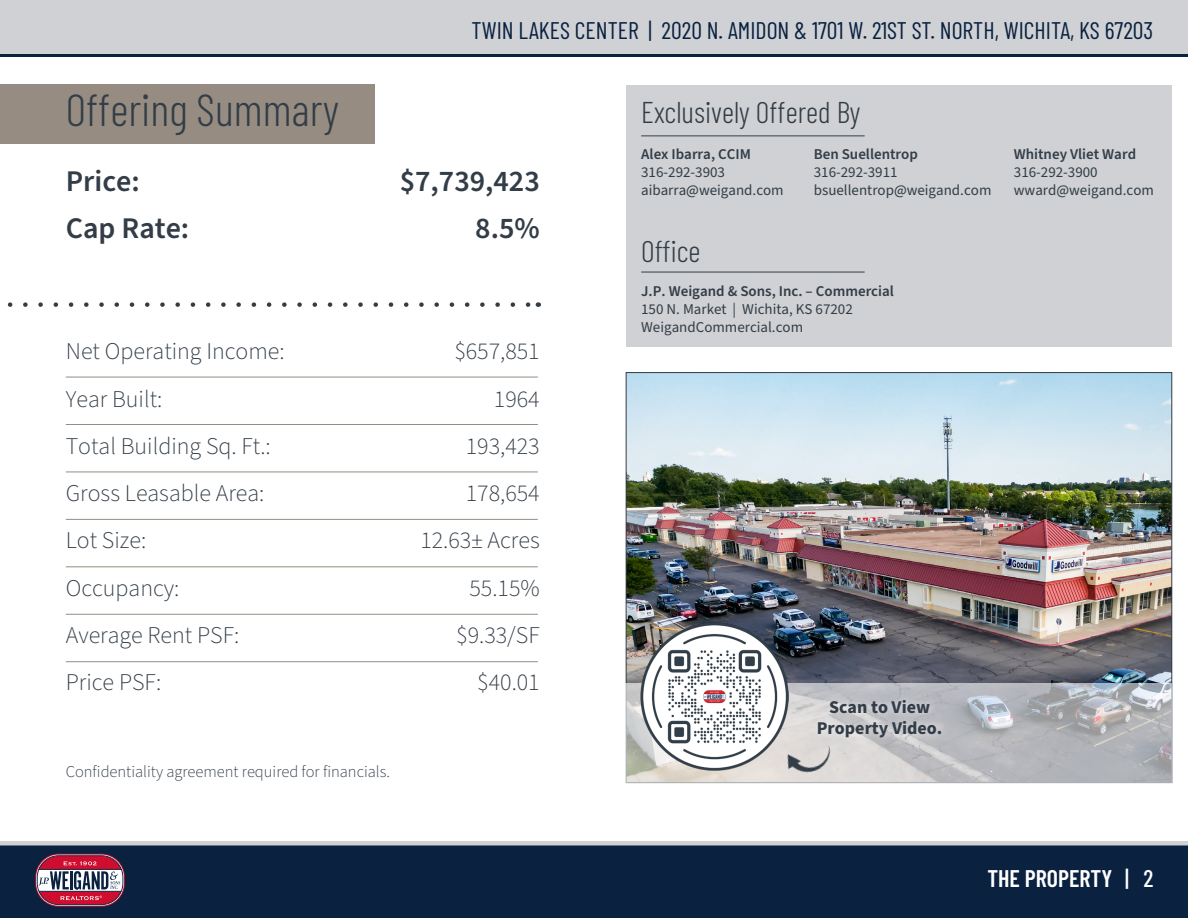
<style>
.page{position:relative;width:1188px;height:918px;background:#fff}
.page>*{position:absolute;margin:0;border:0;box-sizing:border-box;transform-origin:0 0}
.t1{font:300 45px "Barlow Condensed";color:#333d47}
.Offering___Financial_Summary_Text{font:600 30px "Source Sans Pro";color:#333d47}
.t2{font:300 30px "Barlow Condensed";color:#333d47}
.Offering___Financial_Summary_Text-2{font:300 24px "Source Sans Pro";color:#333d47}
.t3{font:24px "Barlow Condensed";color:#0a2140}
.t4{font:600 24px "Barlow Condensed";color:#fff}
.t5{font:500 24px "Barlow Condensed";color:#fff}
.Offering___Financial_Summary_Text-3{font:700 18px "Source Sans Pro";color:#333d47}
.t6{font:300 16.5px "Source Sans Pro";color:#333d47}
.Offering___Financial_Summary_Text-4{font:15px "Source Sans Pro";color:#333d47}
.Offering___Financial_Summary_Text-5{font:600 15px "Source Sans Pro";color:#333d47}
</style>
<div class="page">
<div style="left:160px;top:842px;width:1028px;height:76px;background:#0a2140"></div>
<div style="left:0;top:0;width:1188px;height:54px;background:#cfd1d4"></div>
<div style="left:0;top:842px;width:160px;height:76px;background:#0a2140"></div>
<svg style="left:35px;top:854px;width:90px;height:53px"></svg>
<svg style="left:37px;top:855px;width:86px;height:50px"></svg>
<hr style="left:0;top:841px;width:1188px;height:4px;background:#cfd1d4">
<hr style="left:0;top:54px;width:1188px;height:3px;background:#0a2140">
<div style="left:626px;top:86px;width:546px;height:261px;background:#cfd1d4"></div>
<div style="left:0;top:84px;width:375px;height:59px;background:#968c82"></div>
<hr style="left:641px;top:136px;width:224px;height:1px;background:#333d47">
<hr style="left:641px;top:272px;width:224px;height:1px;background:#333d47">
<svg style="left:7px;top:302px;width:523px;height:5px"></svg>
<img style="left:628px;top:374px;width:542px;height:309px">
<svg style="left:626px;top:683px;width:546px;height:100px;background:#bcbcbf"></svg>
<div style="left:809px;top:691px;width:141px;height:56px;background:#fff;opacity:.75"></div>
<img style="left:641px;top:622px;width:148px;height:148px">
<img style="left:781px;top:741px;width:54px;height:38px">
<hr style="left:66px;top:377px;width:472px;height:1px;background:#968c82">
<hr style="left:66px;top:424px;width:472px;height:1px;background:#968c82">
<hr style="left:66px;top:472px;width:472px;height:1px;background:#968c82">
<hr style="left:66px;top:519px;width:472px;height:1px;background:#968c82">
<hr style="left:66px;top:566px;width:472px;height:1px;background:#968c82">
<hr style="left:66px;top:614px;width:472px;height:1px;background:#968c82">
<hr style="left:66px;top:661px;width:472px;height:1px;background:#968c82">
<p class="t3" style="left:472px;top:13px;width:683px">TWIN LAKES CENTER | 2020 N. AMIDON &amp; 1701 W. 21ST ST. NORTH, WICHITA, KS 67203</p>
<p class="t1" style="left:66px;top:78px;width:275px">Offering Summary</p>
<p class="t2" style="left:641px;top:91px;width:221px">Exclusively Offered By</p>
<p class="Offering___Financial_Summary_Text-5" style="left:641px;top:144px;width:111px">Alex Ibarra, CCIM</p>
<p class="Offering___Financial_Summary_Text-4" style="left:641px;top:162px;width:85px">316-292-3903</p>
<p class="Offering___Financial_Summary_Text-4" style="left:641px;top:180px;width:144px">aibarra@weigand.com</p>
<p class="Offering___Financial_Summary_Text-5" style="left:814px;top:144px;width:106px">Ben Suellentrop</p>
<p class="Offering___Financial_Summary_Text-4" style="left:814px;top:162px;width:85px">316-292-3911</p>
<p class="Offering___Financial_Summary_Text-4" style="left:814px;top:180px;width:179px">bsuellentrop@weigand.com</p>
<p class="Offering___Financial_Summary_Text" style="left:66px;top:161px;width:76px">Price:</p>
<p class="Offering___Financial_Summary_Text" style="left:400px;top:161px;width:142px">$7,739,423</p>
<p class="Offering___Financial_Summary_Text" style="left:66px;top:208px;width:125px">Cap Rate:</p>
<p class="Offering___Financial_Summary_Text" style="left:475px;top:208px;width:66px">8.5%</p>
<p class="t2" style="left:641px;top:230px;width:61px">Office</p>
<p class="Offering___Financial_Summary_Text-2" style="left:66px;top:335px;width:220px">Net Operating Income:</p>
<p class="Offering___Financial_Summary_Text-2" style="left:454px;top:335px;width:87px">$657,851</p>
<p class="Offering___Financial_Summary_Text-2" style="left:66px;top:383px;width:98px">Year Built:</p>
<p class="Offering___Financial_Summary_Text-2" style="left:494px;top:383px;width:47px">1964</p>
<p class="Offering___Financial_Summary_Text-2" style="left:66px;top:430px;width:207px">Total Building Sq. Ft.:</p>
<p class="Offering___Financial_Summary_Text-2" style="left:466px;top:430px;width:75px">193,423</p>
<p class="Offering___Financial_Summary_Text-2" style="left:66px;top:477px;width:200px">Gross Leasable Area:</p>
<p class="Offering___Financial_Summary_Text-2" style="left:466px;top:477px;width:75px">178,654</p>
<p class="Offering___Financial_Summary_Text-2" style="left:66px;top:524px;width:82px">Lot Size:</p>
<p class="Offering___Financial_Summary_Text-2" style="left:420px;top:524px;width:121px">12.63± Acres</p>
<p class="Offering___Financial_Summary_Text-2" style="left:66px;top:572px;width:115px">Occupancy:</p>
<p class="Offering___Financial_Summary_Text-2" style="left:469px;top:572px;width:72px">55.15%</p>
<p class="Offering___Financial_Summary_Text-2" style="left:66px;top:619px;width:175px">Average Rent PSF:</p>
<p class="Offering___Financial_Summary_Text-2" style="left:456px;top:619px;width:85px">$9.33/SF</p>
<p class="Offering___Financial_Summary_Text-2" style="left:66px;top:666px;width:97px">Price PSF:</p>
<p class="Offering___Financial_Summary_Text-2" style="left:477px;top:666px;width:64px">$40.01</p>
<p class="t6" style="left:66px;top:761px;width:326px">Confidentiality agreement required for financials.</p>
<p class="Offering___Financial_Summary_Text-5" style="left:641px;top:281px;width:254px">J.P. Weigand &amp; Sons, Inc. – Commercial</p>
<p class="Offering___Financial_Summary_Text-4" style="left:641px;top:299px;width:213px">150 N. Market | Wichita, KS 67202</p>
<p class="Offering___Financial_Summary_Text-4" style="left:641px;top:317px;width:163px">WeigandCommercial.com</p>
<p class="Offering___Financial_Summary_Text-3" style="left:829px;top:695px;width:103px">Scan to View</p>
<p class="Offering___Financial_Summary_Text-3" style="left:817px;top:716px;width:127px">Property Video.</p>
<p class="Offering___Financial_Summary_Text-5" style="left:1014px;top:144px;width:124px">Whitney Vliet Ward</p>
<p class="Offering___Financial_Summary_Text-4" style="left:1014px;top:162px;width:85px">316-292-3900</p>
<p class="Offering___Financial_Summary_Text-4" style="left:1014px;top:180px;width:142px">wward@weigand.com</p>
<p class="t4" style="left:987px;top:861px;width:126px">THE PROPERTY</p>
<p class="t5" style="left:1125px;top:861px;width:30px">| 2</p>
</div>
